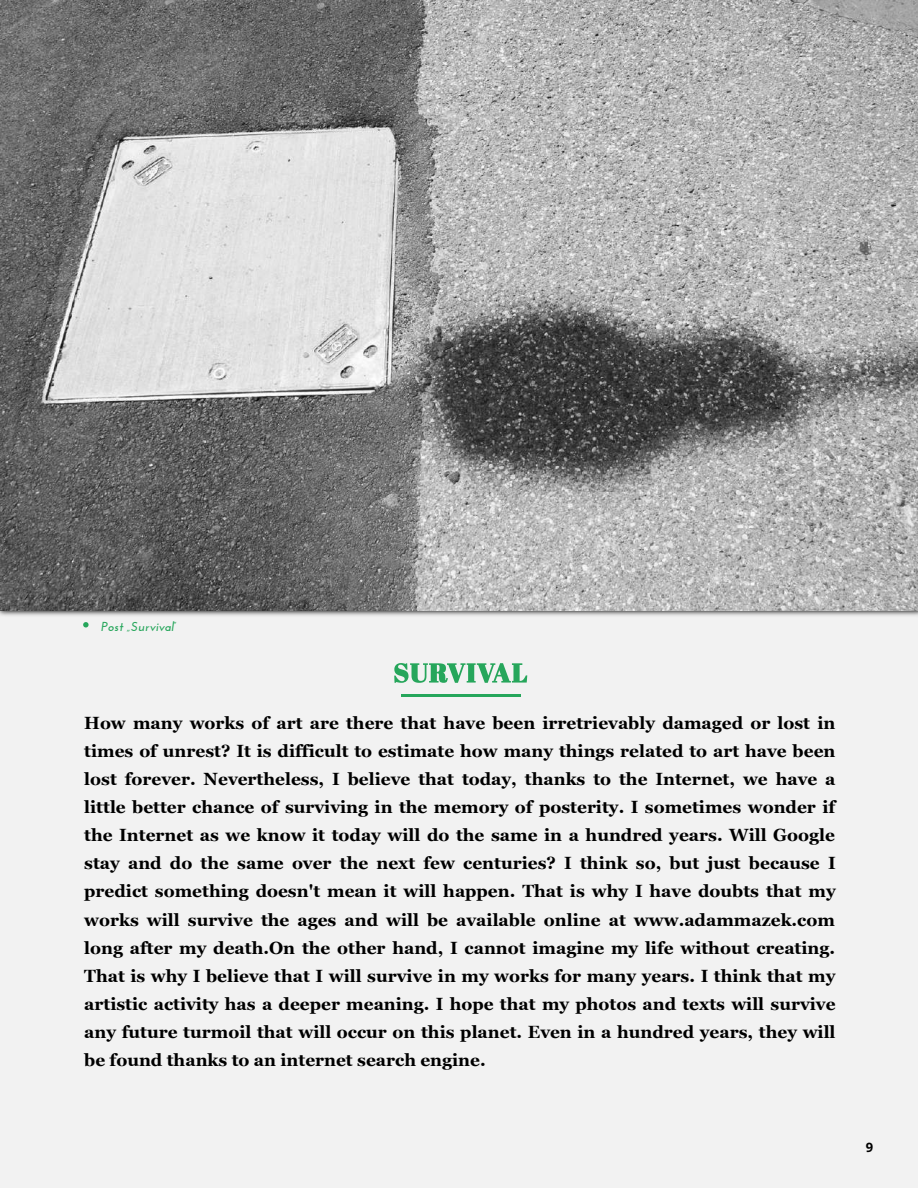
<style>
.page{position:relative;width:918px;height:1188px;background:#f2f2f2}
.page>*{position:absolute;margin:0;border:0;box-sizing:border-box;transform-origin:0 0}
.t1{font:700 17.25px/28px "Georgia";color:#000;text-align:justify}
.t2{font:italic 700 12.9px "Josefin Sans";color:#26a65b}
.t3{font:700 12.9px "Open Sans";color:#000}
</style>
<div class="page">
<svg style="left:83px;top:622px;width:6px;height:5px"></svg>
<svg style="left:394px;top:663px;width:133px;height:20px"></svg>
<hr style="left:401px;top:694px;width:80px;height:3px;background:#26a65b">
<hr style="left:481px;top:694px;width:40px;height:3px;background:#26a65b">
<svg style="left:0;top:610px;width:918px;height:6px"></svg>
<img style="left:0;top:0;width:918px;height:610px">
<p class="t2" style="left:102px;top:619px;width:77px">Post „Survival”</p>
<p class="t1" style="left:84px;top:709px;width:753px">How many works of art are there that have been irretrievably damaged or lost in times of unrest? It is difficult to estimate how many things related to art have been lost forever. Nevertheless, I believe that today, thanks to the Internet, we have a little better chance of surviving in the memory of posterity. I sometimes wonder if the Internet as we know it today will do the same in a hundred years. Will Google stay and do the same over the next few centuries? I think so, but just because I predict something doesn't mean it will happen. That is why I have doubts that my works will survive the ages and will be available online at www.adammazek.com long after my death.On the other hand, I cannot imagine my life without creating.<br>That is why I believe that I will survive in my works for many years. I think that my artistic activity has a deeper meaning. I hope that my photos and texts will survive any future turmoil that will occur on this planet. Even in a hundred years, they will be found thanks to an internet search engine.</p>
<p class="t3" style="left:866px;top:1139px;width:9px">9</p>
</div>
